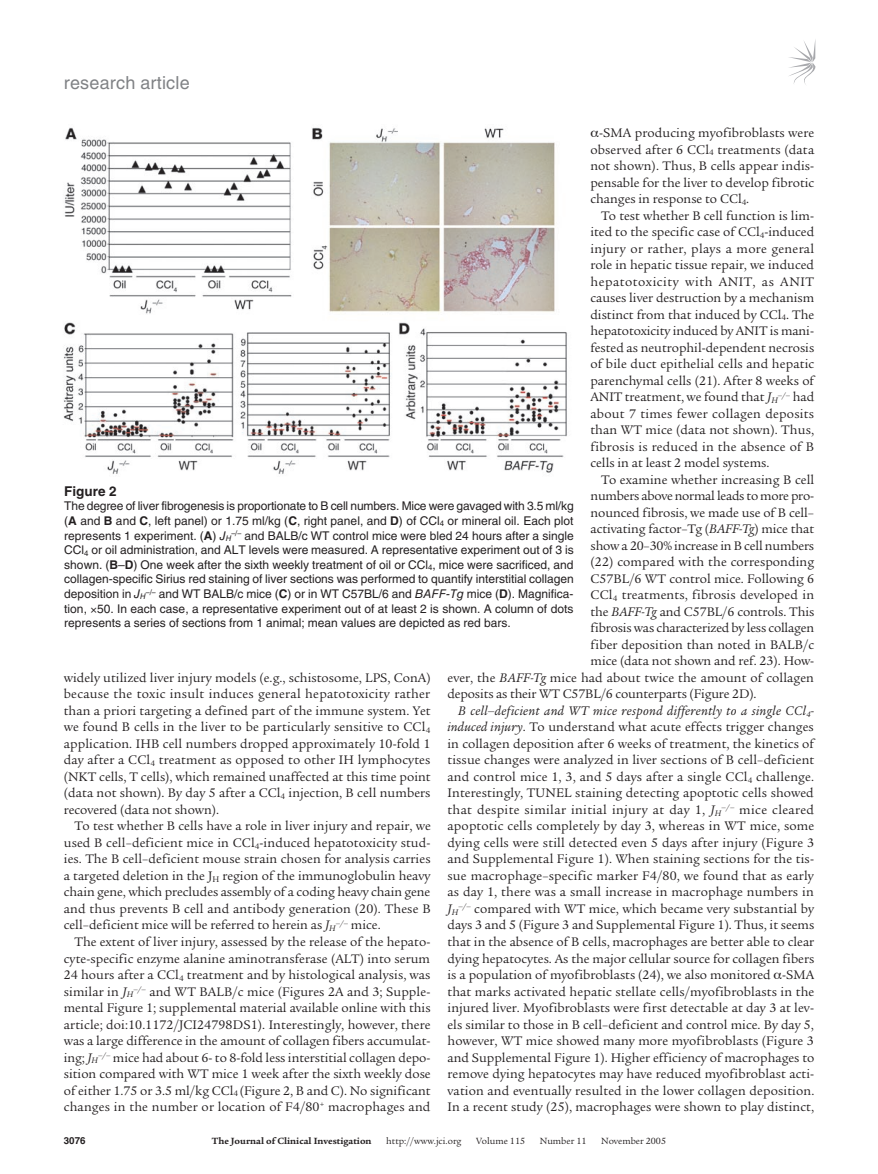
<style>
.page{position:relative;width:878px;height:1174px;background:#fff}
.page>*{position:absolute;margin:0;border:0;box-sizing:border-box;transform-origin:0 0}
.t1{font:18px "Helvetica LT Std";letter-spacing:.01em;color:#808285}
.t2{font:13.5px/16.5px "Legacy Serif Std";letter-spacing:.005em;color:#231f20;text-align:justify}
.t3{font:13.5px "Legacy Serif Std";letter-spacing:-.015em;color:#231f20}
.t4{font:italic 13.5px "Legacy Serif Std";letter-spacing:.025em;color:#231f20}
.t5{font:13.5px "Legacy Serif Std";letter-spacing:.025em;color:#231f20}
.t6{font:13.5px "Legacy Serif Std";letter-spacing:-.02em;color:#231f20}
.t7{font:700 13.5px "Helvetica LT Std";color:#231f20}
.t8{font:12px/14.7px "Helvetica LT Std";color:#231f20;text-align:justify}
.t9{font:9.75px "Legacy Serif Std";color:#231f20}
.t10{font:700 9.75px "Legacy Serif Std";color:#231f20}
.t11{font:700 9.75px "Helvetica LT Std";color:#231f20}
.t12{font:italic 8.7px "Legacy Serif Std";color:#231f20}
.s1{font-style:italic}
.s2{font-style:normal;font-size:13.5px}
.s3{font-weight:700}
</style>
<div class="page">
<svg style="left:789px;top:41px;width:26px;height:44px"></svg>
<img style="left:63px;top:127px;width:504px;height:347px">
<h1 class="t1" style="left:64px;top:72px;width:127px">research article</h1>
<p class="t2" style="left:590px;top:125px;width:225px;text-indent:9px">-SMA producing myofibroblasts were observed after 6 CCl<sub>4</sub> treatments (data not shown). Thus, B cells appear indis&shy;pensable for the liver to develop fibrotic changes in response to CCl<sub>4</sub>.</p>
<p class="t2" style="left:590px;top:207px;width:225px;text-indent:11px">To test whether B cell function is lim&shy;ited to the specific case of CCl<sub>4</sub>-induced injury or rather, plays a more general role in hepatic tissue repair, we induced hepatotoxicity with ANIT, as ANIT causes liver destruction by a mechanism distinct from that induced by CCl<sub>4</sub>. The hepatotoxicity induced by ANIT is mani&shy;fested as neutrophil-dependent necrosis of bile duct epithelial cells and hepatic parenchymal cells (21). After 8 weeks of ANIT treatment, we found that <span class="s1">J</span><sub>H</sub></p>
<p class="t12" style="left:777px;top:390px;width:38px">–/– <span class="s2">had</span></p>
<p class="t2" style="left:590px;top:405px;width:225px">about 7 times fewer collagen deposits than WT mice (data not shown). Thus, fibrosis is reduced in the absence of B cells in at least 2 model systems.</p>
<p class="t2" style="left:601px;top:471px;width:215px">To examine whether increasing B cell</p>
<p class="t6" style="left:590px;top:488px;width:225px">numbers above normal leads to more pro-</p>
<p class="t2" style="left:590px;top:504px;width:225px">nounced fibrosis, we made use of B cell–</p>
<p class="t2" style="left:590px;top:521px;width:225px">activating factor–Tg (<span class="s1">BAFF-Tg</span>) mice that</p>
<p class="t3" style="left:590px;top:538px;width:225px">show a 20–30% increase in B cell numbers</p>
<p class="t2" style="left:590px;top:554px;width:225px">(22) compared with the corresponding</p>
<p class="t2" style="left:590px;top:570px;width:225px">C57BL/6 WT control mice. Following 6</p>
<p class="t2" style="left:590px;top:587px;width:225px">CCl<sub>4</sub> treatments, fibrosis developed in</p>
<p class="t2" style="left:590px;top:603px;width:225px">the <span class="s1">BAFF-Tg</span> and C57BL/6 controls. This</p>
<p class="t3" style="left:590px;top:620px;width:225px">fibrosis was characterized by less collagen</p>
<p class="t2" style="left:590px;top:636px;width:225px">fiber deposition than noted in BALB/c</p>
<p class="t2" style="left:590px;top:653px;width:225px">mice (data not shown and ref. 23). How-</p>
<p class="t2" style="left:447px;top:669px;width:368px">ever, the <span class="s1">BAFF-Tg</span> mice had about twice the amount of collagen</p>
<p class="t2" style="left:447px;top:686px;width:310px">deposits as their WT C57BL/6 counterparts (Figure 2D).</p>
<p class="t4" style="left:458px;top:703px;width:357px">B cell–deficient and WT mice respond differently to a single CCl<sub>4</sub>-</p>
<p class="t2" style="left:447px;top:719px;width:368px"><span class="s1">induced injury</span>. To understand what acute effects trigger changes</p>
<p class="t2" style="left:447px;top:735px;width:368px">in collagen deposition after 6 weeks of treatment, the kinetics of</p>
<p class="t2" style="left:447px;top:752px;width:368px">tissue changes were analyzed in liver sections of B cell–deficient</p>
<p class="t2" style="left:447px;top:768px;width:368px">and control mice 1, 3, and 5 days after a single CCl<sub>4</sub> challenge.</p>
<p class="t2" style="left:447px;top:785px;width:368px">Interestingly, TUNEL staining detecting apoptotic cells showed</p>
<p class="t5" style="left:447px;top:802px;width:368px">that despite similar initial injury at day 1, <span class="s1">J</span><sub>H</sub><sup>–/–</sup> mice cleared</p>
<p class="t2" style="left:447px;top:818px;width:368px">apoptotic cells completely by day 3, whereas in WT mice, some</p>
<p class="t2" style="left:447px;top:834px;width:368px">dying cells were still detected even 5 days after injury (Figure 3</p>
<p class="t2" style="left:447px;top:851px;width:368px">and Supplemental Figure 1). When staining sections for the tis-</p>
<p class="t2" style="left:447px;top:867px;width:368px">sue macrophage–specific marker F4/80, we found that as early</p>
<p class="t2" style="left:447px;top:884px;width:368px">as day 1, there was a small increase in macrophage numbers in</p>
<p class="t2" style="left:447px;top:900px;width:368px"><span class="s1">J</span><sub>H</sub><sup>–/–</sup> compared with WT mice, which became very substantial by</p>
<p class="t2" style="left:447px;top:917px;width:368px">days 3 and 5 (Figure 3 and Supplemental Figure 1). Thus, it seems</p>
<p class="t2" style="left:447px;top:933px;width:368px">that in the absence of B cells, macrophages are better able to clear</p>
<p class="t2" style="left:447px;top:950px;width:368px">dying hepatocytes. As the major cellular source for collagen fibers</p>
<p class="t2" style="left:447px;top:966px;width:368px">is a population of myofibroblasts (24), we also monitored -SMA</p>
<p class="t2" style="left:447px;top:983px;width:368px">that marks activated hepatic stellate cells/myofibroblasts in the</p>
<p class="t2" style="left:447px;top:999px;width:368px">injured liver. Myofibroblasts were first detectable at day 3 at lev-</p>
<p class="t2" style="left:447px;top:1016px;width:368px">els similar to those in B cell–deficient and control mice. By day 5,</p>
<p class="t2" style="left:447px;top:1032px;width:368px">however, WT mice showed many more myofibroblasts (Figure 3</p>
<p class="t2" style="left:447px;top:1049px;width:368px">and Supplemental Figure 1). Higher efficiency of macrophages to</p>
<p class="t2" style="left:447px;top:1065px;width:368px">remove dying hepatocytes may have reduced myofibroblast acti-</p>
<p class="t2" style="left:447px;top:1082px;width:368px">vation and eventually resulted in the lower collagen deposition.</p>
<p class="t2" style="left:447px;top:1098px;width:368px">In a recent study (25), macrophages were shown to play distinct,</p>
<p class="t7" style="left:64px;top:482px;width:54px">Figure 2</p>
<p class="t8" style="left:64px;top:498px;width:511px">The degree of liver fibrogenesis is proportionate to B cell numbers. Mice were gavaged with 3.5 ml/kg (<span class="s3">A</span> and <span class="s3">B</span> and <span class="s3">C</span>, left panel) or 1.75 ml/kg (<span class="s3">C</span>, right panel, and <span class="s3">D</span>) of CCl<sub>4</sub> or mineral oil. Each plot represents 1 experiment. (<span class="s3">A</span>) <span class="s1">J</span><sub>H</sub><sup>–/–</sup> and BALB/c WT control mice were bled 24 hours after a single CCl<sub>4</sub> or oil administration, and ALT levels were measured. A representative experiment out of 3 is shown. (<span class="s3">B</span>–<span class="s3">D</span>) One week after the sixth weekly treatment of oil or CCl<sub>4</sub>, mice were sacrificed, and collagen-specific Sirius red staining of liver sections was performed to quantify interstitial collagen deposition in <span class="s1">J</span><sub>H</sub><sup>–/–</sup> and WT BALB/c mice (<span class="s3">C</span>) or in WT C57BL/6 and <span class="s1">BAFF-Tg</span> mice (<span class="s3">D</span>). Magnifica&shy;tion, 50. In each case, a representative experiment out of at least 2 is shown. A column of dots represents a series of sections from 1 animal; mean values are depicted as red bars.</p>
<p class="t2" style="left:64px;top:669px;width:368px">widely utilized liver injury models (e.g., schistosome, LPS, ConA) because the toxic insult induces general hepatotoxicity rather than a priori targeting a defined part of the immune system. Yet we found B cells in the liver to be particularly sensitive to CCl<sub>4 </sub>application. IHB cell numbers dropped approximately 10-fold 1 day after a CCl<sub>4</sub> treatment as opposed to other IH lymphocytes (NKT cells, T cells), which remained unaffected at this time point (data not shown). By day 5 after a CCl<sub>4</sub> injection, B cell numbers recovered (data not shown).</p>
<p class="t2" style="left:64px;top:818px;width:368px;text-indent:11px">To test whether B cells have a role in liver injury and repair, we used B cell–deficient mice in CCl<sub>4</sub>-induced hepatotoxicity stud&shy;ies. The B cell–deficient mouse strain chosen for analysis carries a targeted deletion in the J<sub>H</sub> region of the immunoglobulin heavy chain gene, which precludes assembly of a coding heavy chain gene and thus prevents B cell and antibody generation (20). These B cell–deficient mice will be referred to herein as <span class="s1">J</span><sub>H</sub><sup>–/–</sup> mice.</p>
<p class="t2" style="left:64px;top:933px;width:368px;text-indent:11px">The extent of liver injury, assessed by the release of the hepato&shy;cyte-specific enzyme alanine aminotransferase (ALT) into serum 24 hours after a CCl<sub>4</sub> treatment and by histological analysis, was similar in <span class="s1">J</span><sub>H</sub><sup>–/–</sup> and WT BALB/c mice (Figures 2A and 3; Supple&shy;mental Figure 1; supplemental material available online with this article; doi:10.1172/JCI24798DS1). Interestingly, however, there was a large difference in the amount of collagen fibers accumulat&shy;ing; <span class="s1">J</span><sub>H</sub><sup>–/–</sup> mice had about 6- to 8-fold less interstitial collagen depo&shy;sition compared with WT mice 1 week after the sixth weekly dose of either 1.75 or 3.5 ml/kg CCl<sub>4</sub> (Figure 2, B and C). No significant changes in the number or location of F4/80<sup>+</sup> macrophages and</p>
<p class="t11" style="left:64px;top:1134px;width:23px">3076</p>
<p class="t10" style="left:212px;top:1135px;width:161px">The Journal of Clinical Investigation</p>
<p class="t9" style="left:386px;top:1135px;width:77px">http://www.jci.org</p>
<p class="t9" style="left:476px;top:1135px;width:50px">Volume 115</p>
<p class="t9" style="left:540px;top:1135px;width:48px">Number 11</p>
<p class="t9" style="left:601px;top:1135px;width:66px">November 2005</p>
</div>
